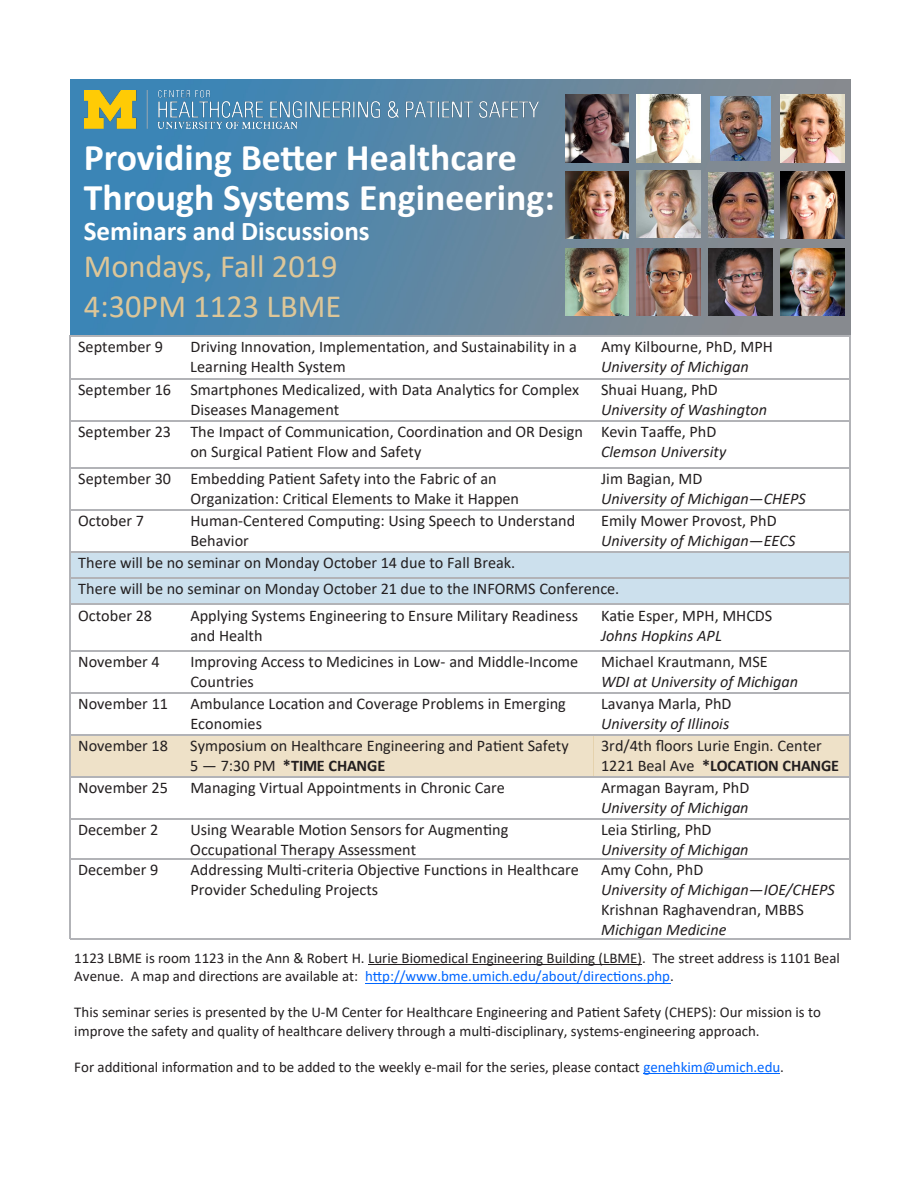
<style>
.page{position:relative;width:918px;height:1188px;background:#fff}
.page>*{position:absolute;margin:0;border:0;box-sizing:border-box;transform-origin:0 0}
.t1{font:700 37.8px/39.3px "Calibri";color:#fff}
.t2{font:32.4px/39.6px "Calibri";color:#ddc698}
.t3{font:700 27.15px "Calibri";color:#fff}
.t4{font:16.2px/19.8px "Calibri";color:#231f20}
.t5{font:italic 16.2px/19.8px "Calibri";color:#231f20}
.t6{font:15px/18.1px "Calibri";color:#231f20}
.s1{font-style:italic}
.s2{font-style:normal}
.s3{font-weight:700}
.s4{color:#06f}
</style>
<div class="page">
<img style="left:70px;top:79px;width:780px;height:257px">
<hr style="left:368px;top:964px;width:274px;height:1px;background:#231f20">
<hr style="left:365px;top:983px;width:305px;height:1px;background:#06f">
<hr style="left:643px;top:1073px;width:137px;height:1px;background:#06f">
<div style="left:70px;top:552px;width:780px;height:26px;background:#cce0ed"></div>
<div style="left:70px;top:578px;width:780px;height:26px;background:#cce0ed"></div>
<div style="left:70px;top:735px;width:113px;height:42px;background:#eee1c8"></div>
<div style="left:183px;top:735px;width:411px;height:42px;background:#eee1c8"></div>
<div style="left:594px;top:735px;width:256px;height:42px;background:#eee1c8"></div>
<hr style="left:70px;top:336px;width:1px;height:603px;background:#b2b3b7">
<hr style="left:849px;top:336px;width:1px;height:603px;background:#b2b3b7">
<hr style="left:70px;top:336px;width:780px;height:1px;background:#b2b3b7">
<hr style="left:71px;top:379px;width:778px;height:1px;background:#b2b3b7">
<hr style="left:71px;top:421px;width:778px;height:1px;background:#b2b3b7">
<hr style="left:71px;top:467px;width:778px;height:1px;background:#b2b3b7">
<hr style="left:71px;top:509px;width:778px;height:1px;background:#b2b3b7">
<hr style="left:71px;top:551px;width:778px;height:1px;background:#b2b3b7">
<hr style="left:71px;top:577px;width:778px;height:2px;background:#b2b3b7">
<hr style="left:71px;top:604px;width:778px;height:1px;background:#b2b3b7">
<hr style="left:71px;top:650px;width:778px;height:1px;background:#b2b3b7">
<hr style="left:71px;top:692px;width:778px;height:1px;background:#b2b3b7">
<hr style="left:71px;top:734px;width:778px;height:1px;background:#b2b3b7">
<hr style="left:71px;top:776px;width:778px;height:1px;background:#b2b3b7">
<hr style="left:71px;top:818px;width:778px;height:1px;background:#b2b3b7">
<hr style="left:71px;top:859px;width:778px;height:1px;background:#b2b3b7">
<hr style="left:70px;top:939px;width:780px;height:1px;background:#b2b3b7">
<img style="left:637px;top:171px;width:63px;height:66px">
<img style="left:709px;top:173px;width:65px;height:65px">
<img style="left:781px;top:171px;width:63px;height:68px">
<img style="left:781px;top:248px;width:63px;height:67px">
<img style="left:637px;top:248px;width:63px;height:67px">
<img style="left:565px;top:95px;width:64px;height:67px">
<img style="left:637px;top:95px;width:63px;height:67px">
<img style="left:709px;top:248px;width:63px;height:67px">
<img style="left:565px;top:248px;width:64px;height:67px">
<img style="left:781px;top:95px;width:63px;height:67px">
<img style="left:565px;top:172px;width:64px;height:67px">
<img style="left:710px;top:97px;width:60px;height:63px">
<img style="left:84px;top:90px;width:455px;height:38px">
<p class="t1" style="left:84px;top:138px;width:473px">Providing Better Healthcare<br>Through Systems Engineering:</p>
<p class="t3" style="left:84px;top:212px;width:287px">Seminars and Discussions</p>
<p class="t2" style="left:84px;top:246px;width:259px">Mondays, Fall 2019<br>4:30PM 1123 LBME</p>
<p class="t4" style="left:78px;top:337px;width:86px">September 9</p>
<p class="t4" style="left:190px;top:337px;width:388px">Driving Innovation, Implementation, and Sustainability in a<br>Learning Health System</p>
<p class="t4" style="left:601px;top:337px;width:173px">Amy Kilbourne, PhD, MPH<br><span class="s1">University of Michigan</span></p>
<p class="t4" style="left:190px;top:380px;width:390px;text-indent:-112px">September 16 Smartphones Medicalized, with Data Analytics for Complex<br>Diseases Management</p>
<p class="t5" style="left:601px;top:379px;width:168px"><span class="s2">Shuai Huang, PhD<br></span>University of Washington</p>
<p class="t4" style="left:190px;top:422px;width:394px;text-indent:-112px">September 23 The Impact of Communication, Coordination and OR Design on Surgical Patient Flow and Safety</p>
<p class="t5" style="left:601px;top:421px;width:127px"><span class="s2">Kevin Taaffe, PhD<br></span>Clemson University</p>
<p class="t4" style="left:190px;top:468px;width:330px;text-indent:-112px">September 30 Embedding Patient Safety into the Fabric of an<br>Organization: Critical Elements to Make it Happen</p>
<p class="t5" style="left:601px;top:468px;width:206px"><span class="s2">Jim Bagian, MD<br></span>University of Michigan—CHEPS</p>
<p class="t4" style="left:78px;top:510px;width:67px">October 7</p>
<p class="t4" style="left:190px;top:510px;width:386px">Human-Centered Computing: Using Speech to Understand<br>Behavior</p>
<p class="t5" style="left:601px;top:510px;width:196px"><span class="s2">Emily Mower Provost, PhD<br></span>University of Michigan—EECS</p>
<p class="t4" style="left:78px;top:549px;width:543px;line-height:26.4px">There will be no seminar on Monday October 14 due to Fall Break.<br>There will be no seminar on Monday October 21 due to the INFORMS Conference.<br>October 28</p>
<p class="t4" style="left:190px;top:605px;width:389px">Applying Systems Engineering to Ensure Military Readiness and Health</p>
<p class="t4" style="left:601px;top:605px;width:173px">Katie Esper, MPH, MHCDS<br><span class="s1">Johns Hopkins APL</span></p>
<p class="t4" style="left:78px;top:651px;width:83px">November 4</p>
<p class="t4" style="left:190px;top:651px;width:389px">Improving Access to Medicines in Low- and Middle-Income<br>Countries</p>
<p class="t5" style="left:601px;top:651px;width:199px"><span class="s2">Michael Krautmann, MSE<br></span>WDI at University of Michigan</p>
<p class="t4" style="left:78px;top:693px;width:91px">November 11</p>
<p class="t4" style="left:190px;top:693px;width:377px">Ambulance Location and Coverage Problems in Emerging<br>Economies</p>
<p class="t5" style="left:601px;top:693px;width:132px"><span class="s2">Lavanya Marla, PhD<br></span>University of Illinois</p>
<p class="t4" style="left:78px;top:735px;width:91px">November 18</p>
<p class="t4" style="left:190px;top:735px;width:380px">Symposium on Healthcare Engineering and Patient Safety<br>5 — 7:30 PM <span class="s3">*TIME CHANGE</span></p>
<p class="t4" style="left:601px;top:735px;width:240px">3rd/4th floors Lurie Engin. Center<br>1221 Beal Ave <span class="s3">*LOCATION CHANGE</span></p>
<p class="t4" style="left:78px;top:777px;width:91px">November 25</p>
<p class="t4" style="left:190px;top:777px;width:316px">Managing Virtual Appointments in Chronic Care</p>
<p class="t5" style="left:601px;top:777px;width:150px"><span class="s2">Armagan Bayram, PhD<br></span>University of Michigan</p>
<p class="t4" style="left:78px;top:819px;width:82px">December 2</p>
<p class="t4" style="left:190px;top:819px;width:320px">Using Wearable Motion Sensors for Augmenting<br>Occupational Therapy Assessment</p>
<p class="t5" style="left:601px;top:819px;width:149px"><span class="s2">Leia Stirling, PhD<br></span>University of Michigan</p>
<p class="t4" style="left:78px;top:860px;width:82px">December 9</p>
<p class="t4" style="left:190px;top:860px;width:390px">Addressing Multi-criteria Objective Functions in Healthcare<br>Provider Scheduling Projects</p>
<p class="t5" style="left:601px;top:859px;width:235px"><span class="s2">Amy Cohn, PhD<br></span>University of Michigan—IOE/CHEPS<br><span class="s2">Krishnan Raghavendran, MBBS<br></span>Michigan Medicine</p>
<p class="t6" style="left:74px;top:949px;width:767px">1123 LBME is room 1123 in the Ann &amp; Robert H. Lurie Biomedical Engineering Building (LBME). The street address is 1101 Beal<br>Avenue. A map and directions are available at: <span class="s4">http://www.bme.umich.edu/about/directions.php</span>.</p>
<p class="t6" style="left:74px;top:1003px;width:748px">This seminar series is presented by the U-M Center for Healthcare Engineering and Patient Safety (CHEPS): Our mission is to improve the safety and quality of healthcare delivery through a multi-disciplinary, systems-engineering approach.</p>
<p class="t6" style="left:74px;top:1057px;width:711px">For additional information and to be added to the weekly e-mail for the series, please contact <span class="s4">genehkim@umich.edu</span>.</p>
</div>
